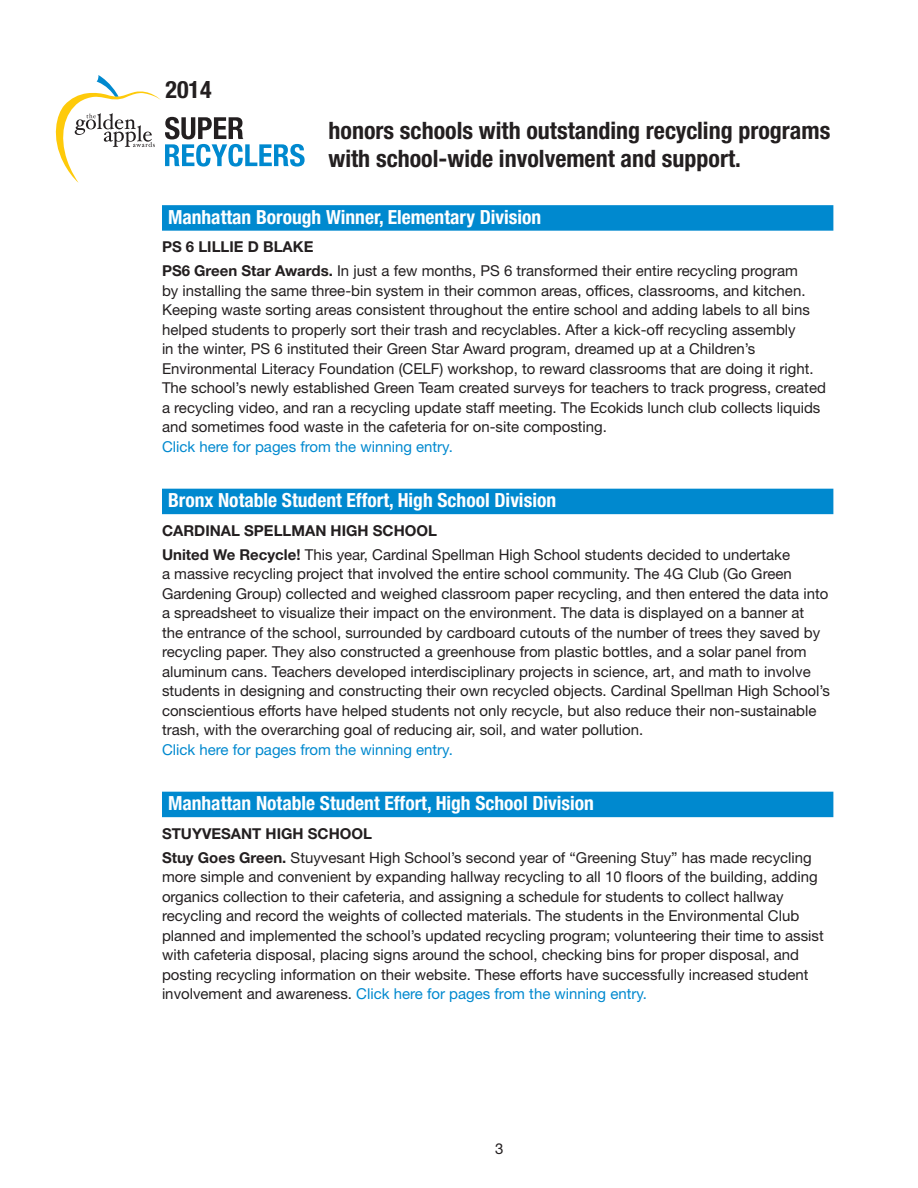
<style>
.page{position:relative;width:918px;height:1188px;background:#fff}
.page>*{position:absolute;margin:0;border:0;box-sizing:border-box;transform-origin:0 0}
.t1{font:700 condensed 24px/28.5px "Helvetica Neue LT Std";color:#231f20}
.t2{font:700 condensed 19.5px "Helvetica Neue LT Std";color:#fff}
.t3{font:15px/19.5px "Helvetica Neue LT Std";color:#231f20}
.t4{font:15px "Helvetica Neue LT Std";color:#0089cf}
.s1{font-weight:700}
.s2{color:#0089cf}
</style>
<div class="page">
<svg style="left:56px;top:75px;width:249px;height:108px"></svg>
<div style="left:162px;top:205px;width:671px;height:26px;background:#0089cf"></div>
<div style="left:162px;top:489px;width:671px;height:25px;background:#0089cf"></div>
<div style="left:162px;top:792px;width:671px;height:25px;background:#0089cf"></div>
<h1 class="t1" style="left:166px;top:75px;width:48px">2014</h1>
<h1 class="t1" style="left:328px;top:116px;width:503px">honors schools with outstanding recycling programs with school-wide involvement and support.</h1>
<h2 class="t2" style="left:168px;top:205px;width:375px">Manhattan Borough Winner, Elementary Division</h2>
<p class="t3" style="left:162px;top:235px;width:637px;line-height:24px"><span class="s1">PS 6 LILLIE D BLAKE<br>PS6 Green Star Awards.</span> In just a few months, PS 6 transformed their entire recycling program</p>
<p class="t3" style="left:162px;top:281px;width:665px">by installing the same three-bin system in their common areas, offices, classrooms, and kitchen.<br>Keeping waste sorting areas consistent throughout the entire school and adding labels to all bins helped students to properly sort their trash and recyclables. After a kick-off recycling assembly<br>in the winter, PS 6 instituted their Green Star Award program, dreamed up at a Children’s Environmental Literacy Foundation (CELF) workshop, to reward classrooms that are doing it right.<br>The school’s newly established Green Team created surveys for teachers to track progress, created a recycling video, and ran a recycling update staff meeting. The Ecokids lunch club collects liquids and sometimes food waste in the cafeteria for on-site composting.</p>
<p class="t4" style="left:162px;top:438px;width:292px">Click here for pages from the winning entry.</p>
<h2 class="t2" style="left:168px;top:489px;width:390px">Bronx Notable Student Effort, High School Division</h2>
<p class="t3" style="left:162px;top:518px;width:630px;line-height:24px"><span class="s1">CARDINAL SPELLMAN HIGH SCHOOL<br>United We Recycle!</span> This year, Cardinal Spellman High School students decided to undertake</p>
<p class="t3" style="left:162px;top:564px;width:669px">a massive recycling project that involved the entire school community. The 4G Club (Go Green Gardening Group) collected and weighed classroom paper recycling, and then entered the data into a spreadsheet to visualize their impact on the environment. The data is displayed on a banner at<br>the entrance of the school, surrounded by cardboard cutouts of the number of trees they saved by recycling paper. They also constructed a greenhouse from plastic bottles, and a solar panel from aluminum cans. Teachers developed interdisciplinary projects in science, art, and math to involve students in designing and constructing their own recycled objects. Cardinal Spellman High School’s conscientious efforts have helped students not only recycle, but also reduce their non-sustainable trash, with the overarching goal of reducing air, soil, and water pollution.</p>
<p class="t4" style="left:162px;top:741px;width:292px">Click here for pages from the winning entry.</p>
<h2 class="t2" style="left:168px;top:792px;width:428px">Manhattan Notable Student Effort, High School Division</h2>
<p class="t3" style="left:162px;top:821px;width:651px;line-height:24px"><span class="s1">STUYVESANT HIGH SCHOOL<br>Stuy Goes Green.</span> Stuyvesant High School’s second year of “Greening Stuy” has made recycling</p>
<p class="t3" style="left:162px;top:867px;width:663px">more simple and convenient by expanding hallway recycling to all 10 floors of the building, adding organics collection to their cafeteria, and assigning a schedule for students to collect hallway recycling and record the weights of collected materials. The students in the Environmental Club planned and implemented the school’s updated recycling program; volunteering their time to assist with cafeteria disposal, placing signs around the school, checking bins for proper disposal, and posting recycling information on their website. These efforts have successfully increased student involvement and awareness. <span class="s2">Click here for pages from the winning entry.</span></p>
<p class="t3" style="left:495px;top:1138px;width:10px">3</p>
</div>
